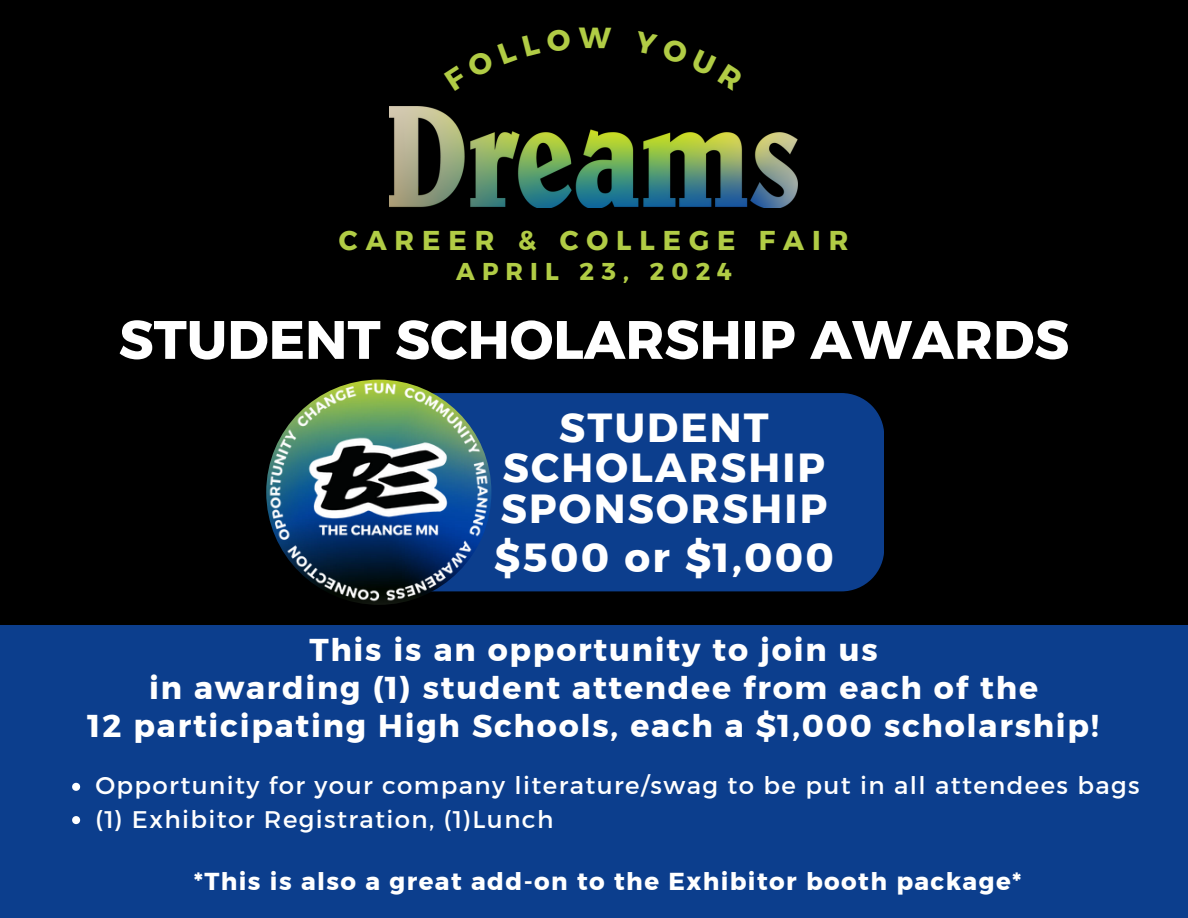
<style>
.page{position:relative;width:1188px;height:918px;background:#000}
.page>*{position:absolute;margin:0;border:0;box-sizing:border-box;transform-origin:0 0}
.t1{font:54px "Kief Montaser Bold";color:#fff}
.t2{font:40.5px/40.5px "Kief Montaser Bold";letter-spacing:.055em;color:#fff;text-align:center}
.t3{font:31.5px/38.2px "Kief Montaser Bold";letter-spacing:.055em;color:#fff;text-align:center}
.t4{font:29.1px "Kief Montaser Bold";color:#b1cc45}
.t5{font:27.15px "Kief Montaser Bold";letter-spacing:.295em;color:#b1cc45}
.t6{font:24.45px/33.3px "Kief Montaser Regular";letter-spacing:.055em;color:#fff}
.t7{font:24.45px "Kief Montaser Bold";letter-spacing:.055em;color:#fff}
.t8{font:24.3px "Kief Montaser Bold";letter-spacing:.295em;color:#b1cc45}
</style>
<div class="page">
<img style="left:390px;top:107px;width:407px;height:101px">
<div style="left:0;top:625px;width:1188px;height:293px;background:#0c3e8d"></div>
<div style="left:491px;top:393px;width:393px;height:198px;background:#0c3e8d"></div>
<svg style="left:72px;top:783px;width:8px;height:8px"></svg>
<svg style="left:72px;top:816px;width:8px;height:8px"></svg>
<img style="left:266px;top:380px;width:225px;height:225px">
<h3 class="t4" style="left:579px;top:19px;width:34px">W</h3>
<p class="t5" style="left:339px;top:223px;width:511px">CAREER &amp; COLLEGE FAIR</p>
<p class="t8" style="left:456px;top:257px;width:278px">APRIL 23, 2024</p>
<p class="t1" style="left:119px;top:307px;width:952px">STUDENT SCHOLARSHIP AWARDS</p>
<p class="t2" style="left:501px;top:407px;width:328px">STUDENT<br>SCHOLARSHIP<br>SPONSORSHIP</p>
<h5 class="t2" style="left:494px;top:538px;width:341px">$500 or $1,000</h5>
<h4 class="t3" style="left:88px;top:630px;width:1013px">This is an opportunity to join us<br>in awarding (1) student attendee from each of the<br>12 participating High Schools, each a $1,000 scholarship!</h4>
<p class="t6" style="left:95px;top:769px;width:1046px">Opportunity for your company literature/swag to be put in all attendees bags (1) Exhibitor Registration, (1)Lunch</p>
<p class="t7" style="left:194px;top:866px;width:829px">*This is also a great add-on to the Exhibitor booth package*</p>
</div>
